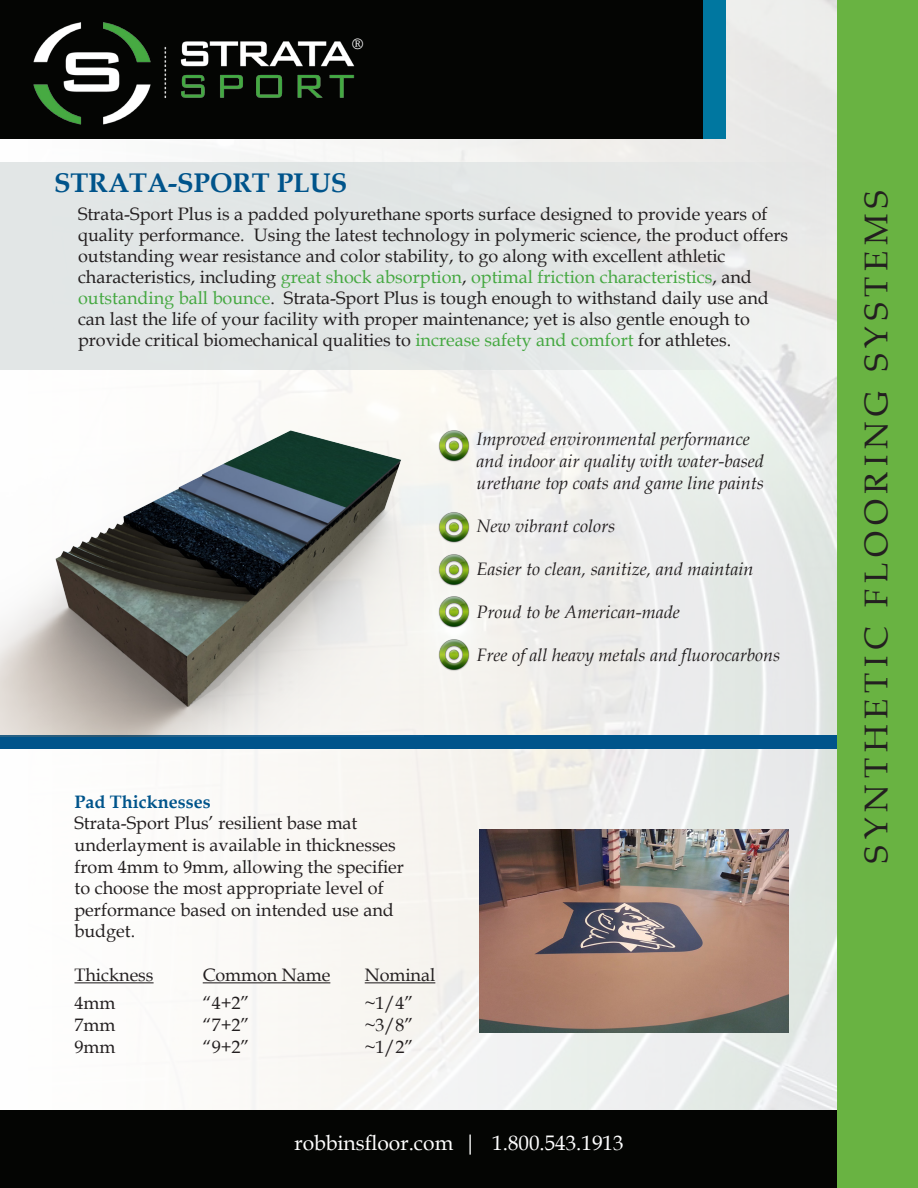
<style>
.page{position:relative;width:918px;height:1188px;background:#fff}
.page>*{position:absolute;margin:0;border:0;box-sizing:border-box;transform-origin:0 0}
.t1{font:33px "Book Antiqua";letter-spacing:.175em;color:#231f20}
.t2{font:700 27px "Book Antiqua";color:#00548b}
.t3{font:21px "Book Antiqua";color:#fff}
.t4{font:18px/21.6px "Book Antiqua";color:#231f20}
.t5{font:italic 18px/21.6px "Book Antiqua";color:#231f20}
.t6{font:18px "Book Antiqua";color:#45a841}
.t7{font:700 18px "Book Antiqua";color:#00548b}
.t8{font:15px "Book Antiqua";color:#fff}
.s1{color:#231f20}
.s2{color:#45a841}
</style>
<div class="page">
<img style="left:0;top:0;width:838px;height:1110px">
<div style="left:0;top:735px;width:847px;height:14px;background:#00548b"></div>
<div style="left:0;top:162px;width:825px;height:207px;background:#e2e6e6"></div>
<div style="left:0;top:1110px;width:918px;height:78px;background:#040503"></div>
<div style="left:838px;top:0;width:80px;height:1188px;background:#69b342"></div>
<div style="left:19px;top:0;width:707px;height:138px;background:#0077a0"></div>
<div style="left:0;top:0;width:702px;height:138px;background:#040503"></div>
<img style="left:33px;top:22px;width:322px;height:102px">
<img style="left:0;top:369px;width:424px;height:367px">
<img style="left:480px;top:830px;width:308px;height:202px">
<img style="left:436px;top:552px;width:36px;height:35px">
<img style="left:436px;top:594px;width:36px;height:35px">
<img style="left:436px;top:637px;width:36px;height:35px">
<img style="left:436px;top:428px;width:36px;height:35px">
<img style="left:436px;top:509px;width:36px;height:36px">
<hr style="left:74px;top:982px;width:80px;height:1px;background:#231f20">
<hr style="left:203px;top:982px;width:127px;height:1px;background:#231f20">
<hr style="left:365px;top:982px;width:70px;height:1px;background:#231f20">
<p class="t8" style="left:352px;top:33px;width:13px">®</p>
<p class="t2" style="left:54px;top:164px;width:295px">STRATA-SPORT PLUS</p>
<p class="t4" style="left:78px;top:203px;width:712px;line-height:21px">Strata-Sport Plus is a padded polyurethane sports surface designed to provide years of quality performance. Using the latest technology in polymeric science, the product offers outstanding wear resistance and color stability, to go along with excellent athletic</p>
<p class="t6" style="left:78px;top:264px;width:675px"><span class="s1">characteristics, including</span> great shock absorption<span class="s1">,</span> optimal friction characteristics<span class="s1">, and</span></p>
<p class="t4" style="left:78px;top:286px;width:692px"><span class="s2">outstanding ball bounce</span>. Strata-Sport Plus is tough enough to withstand daily use and</p>
<p class="t4" style="left:78px;top:307px;width:673px">can last the life of your facility with proper maintenance; yet is also gentle enough to</p>
<p class="t4" style="left:78px;top:328px;width:655px">provide critical biomechanical qualities to <span class="s2">increase safety and comfort</span> for athletes.</p>
<p class="t5" style="left:477px;top:428px;width:289px">Improved environmental performance and indoor air quality with water-based urethane top coats and game line paints</p>
<p class="t5" style="left:477px;top:514px;width:140px">New vibrant colors</p>
<p class="t5" style="left:477px;top:558px;width:278px">Easier to clean, sanitize, and maintain</p>
<p class="t5" style="left:477px;top:601px;width:205px">Proud to be American-made</p>
<p class="t5" style="left:477px;top:644px;width:305px">Free of all heavy metals and fluorocarbons</p>
<p class="t7" style="left:74px;top:789px;width:138px">Pad Thicknesses</p>
<p class="t4" style="left:74px;top:812px;width:331px">Strata-Sport Plus’ resilient base mat underlayment is available in thicknesses from 4mm to 9mm, allowing the specifier to choose the most appropriate level of performance based on intended use and budget.</p>
<p class="t4" style="left:74px;top:963px;width:81px">Thickness</p>
<p class="t4" style="left:203px;top:963px;width:129px">Common Name</p>
<p class="t4" style="left:365px;top:963px;width:72px">Nominal</p>
<p class="t4" style="left:74px;top:992px;width:42px">4mm</p>
<p class="t4" style="left:203px;top:992px;width:48px">“4+2”</p>
<p class="t4" style="left:365px;top:992px;width:50px">~1/4”</p>
<p class="t4" style="left:74px;top:1014px;width:42px">7mm</p>
<p class="t4" style="left:203px;top:1014px;width:48px">“7+2”</p>
<p class="t4" style="left:365px;top:1014px;width:50px">~3/8”</p>
<p class="t4" style="left:74px;top:1035px;width:42px">9mm</p>
<p class="t4" style="left:203px;top:1035px;width:48px">“9+2”</p>
<p class="t4" style="left:365px;top:1035px;width:50px">~1/2”</p>
<p class="t3" style="left:294px;top:1128px;width:331px">robbinsfloor.com | 1.800.543.1913</p>
<p class="t1" style="left:853px;top:863px;width:673px;rotate:-90deg">SYNTHETIC FLOORING SYSTEMS</p>
</div>
